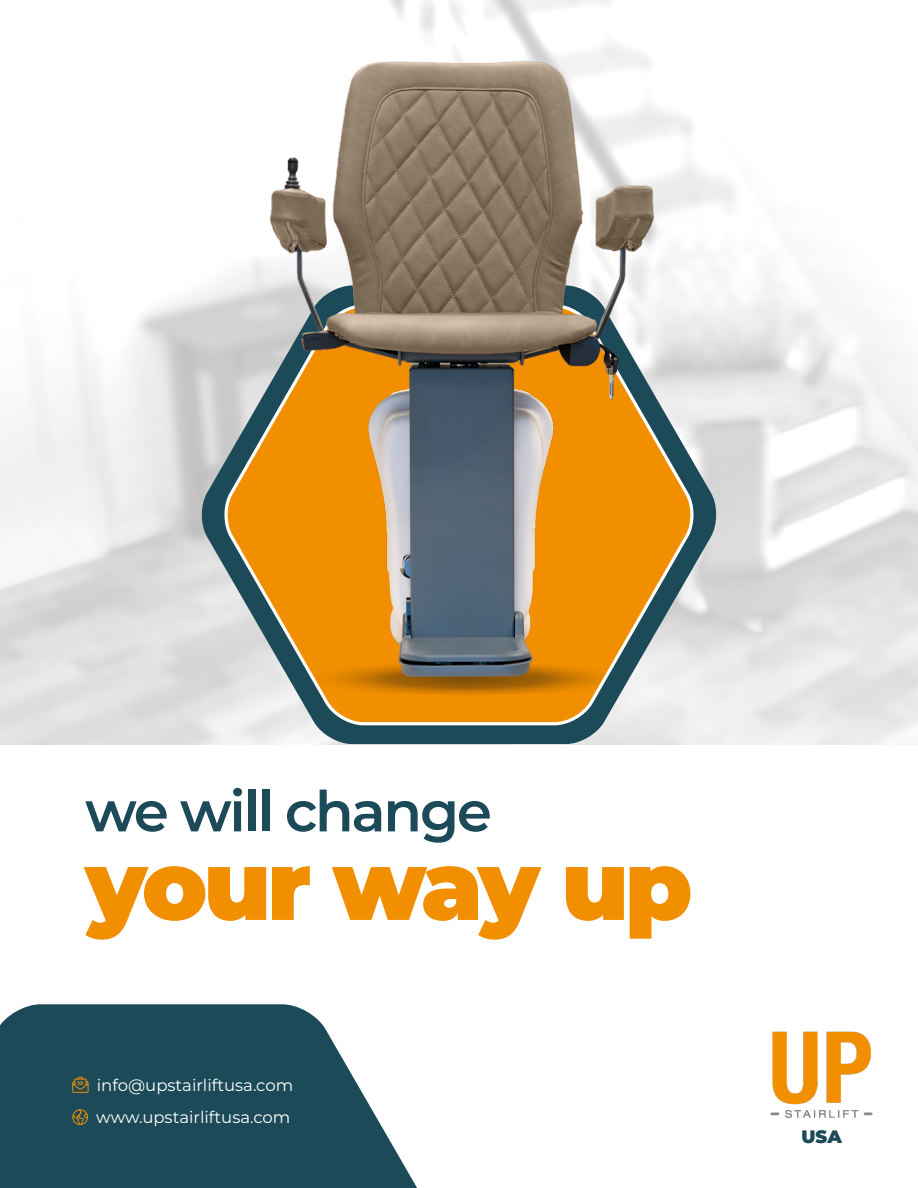
<style>
.page{position:relative;width:918px;height:1188px;background:#fff}
.page>*{position:absolute;margin:0;border:0;box-sizing:border-box;transform-origin:0 0}
.t1{font:900 96.6px "Montserrat";letter-spacing:-.045em;color:#f28f00}
.t2{font:600 56.4px "Montserrat";letter-spacing:-.04em;color:#1c4a59}
.t3{font:900 18px "Montserrat";color:#1c4a59}
.t4{font:16.5px/32.5px "Montserrat";color:#fff}
</style>
<div class="page">
<svg style="left:200px;top:285px;width:518px;height:459px"></svg>
<svg style="left:220px;top:303px;width:478px;height:424px;background:#ba9b65"></svg>
<img style="left:260px;top:54px;width:398px;height:515px">
<svg style="left:0;top:1004px;width:417px;height:184px;background:#3b626f"></svg>
<svg style="left:72px;top:1077px;width:17px;height:16px"></svg>
<svg style="left:72px;top:1109px;width:16px;height:16px"></svg>
<img style="left:770px;top:1031px;width:103px;height:87px">
<h2 class="t2" style="left:85px;top:771px;width:408px">we will change</h2>
<h1 class="t1" style="left:85px;top:813px;width:609px">your way up</h1>
<p class="t4" style="left:96px;top:1068px;width:198px">info@upstairliftusa.com www.upstairliftusa.com</p>
<p class="t3" style="left:802px;top:1123px;width:42px">USA</p>
</div>
